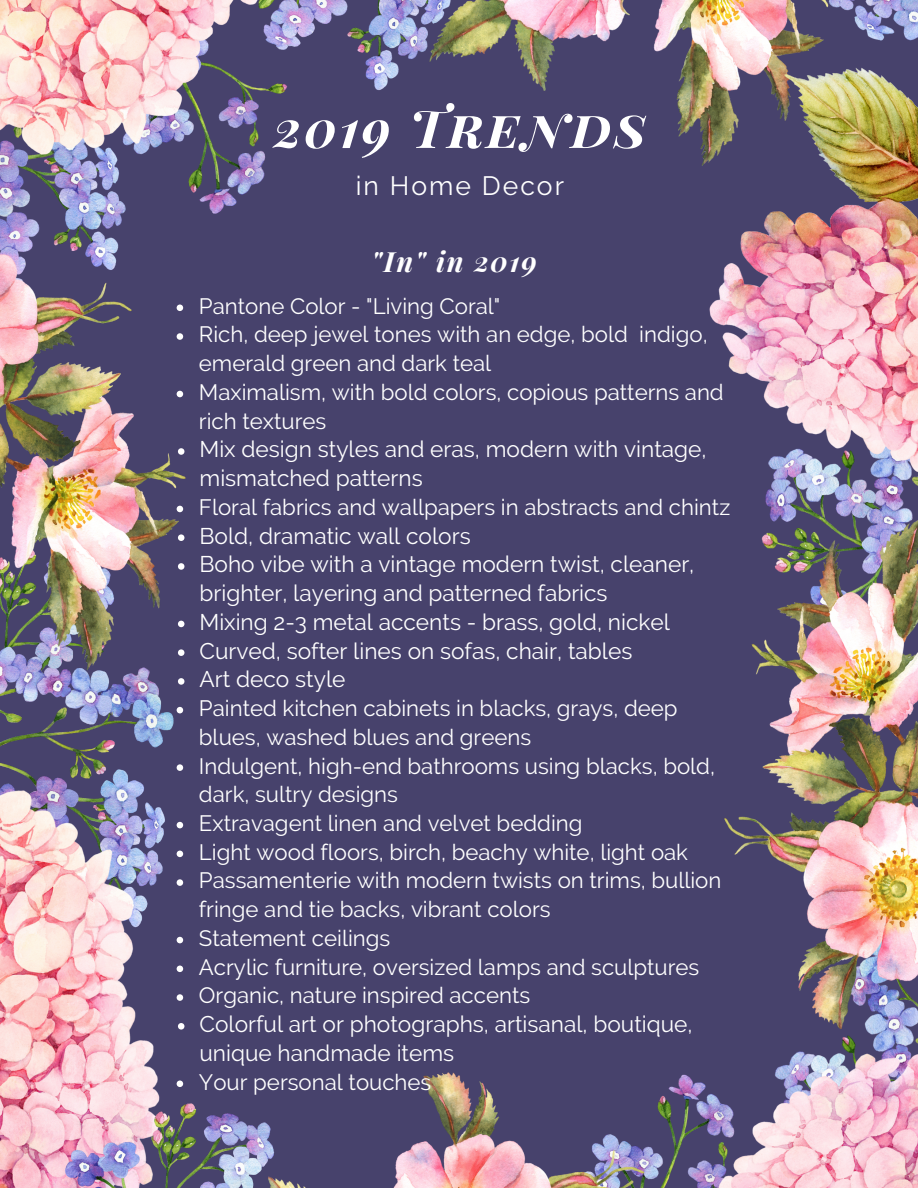
<style>
.page{position:relative;width:918px;height:1188px;background:#fff}
.page>*{position:absolute;margin:0;border:0;box-sizing:border-box;transform-origin:0 0}
.t1{font:italic 700 52.5px "Playfair Display SC";letter-spacing:.05em;color:#fff}
.t2{font:italic 700 27.9px "Playfair Display";letter-spacing:.06em;color:#fff}
.t3{font:26.55px "Raleway";letter-spacing:.075em;color:#fff}
.t4{font:22.65px/28.8px "Raleway";color:#fff}
.t5{font:22.2px/28.8px "Raleway";color:#fff}
</style>
<div class="page">
<img style="left:0;top:0;width:918px;height:1188px">
<svg style="left:177px;top:305px;width:6px;height:6px"></svg>
<svg style="left:177px;top:333px;width:6px;height:7px"></svg>
<svg style="left:177px;top:391px;width:6px;height:6px"></svg>
<svg style="left:178px;top:448px;width:6px;height:7px"></svg>
<svg style="left:177px;top:506px;width:6px;height:6px"></svg>
<svg style="left:178px;top:534px;width:6px;height:7px"></svg>
<svg style="left:178px;top:563px;width:6px;height:7px"></svg>
<svg style="left:178px;top:621px;width:6px;height:6px"></svg>
<svg style="left:178px;top:649px;width:6px;height:7px"></svg>
<svg style="left:178px;top:678px;width:6px;height:7px"></svg>
<svg style="left:177px;top:707px;width:6px;height:6px"></svg>
<svg style="left:177px;top:764px;width:6px;height:7px"></svg>
<svg style="left:177px;top:822px;width:6px;height:6px"></svg>
<svg style="left:177px;top:851px;width:6px;height:6px"></svg>
<svg style="left:177px;top:879px;width:6px;height:7px"></svg>
<svg style="left:177px;top:937px;width:6px;height:6px"></svg>
<svg style="left:177px;top:966px;width:6px;height:6px"></svg>
<svg style="left:177px;top:994px;width:6px;height:7px"></svg>
<svg style="left:178px;top:1023px;width:6px;height:7px"></svg>
<svg style="left:177px;top:1081px;width:6px;height:6px"></svg>
<h1 class="t1" style="left:274px;top:91px;width:374px">2019 Trends</h1>
<p class="t3" style="left:356px;top:170px;width:210px">in Home Decor</p>
<p class="t2" style="left:371px;top:242px;width:167px">"In" in 2019</p>
<p class="t5" style="left:199px;top:291px;width:526px">Pantone Color - "Living Coral"<br>Rich, deep jewel tones with an edge, bold indigo, emerald green and dark teal<br>Maximalism, with bold colors, copious patterns and rich textures</p>
<p class="t4" style="left:200px;top:435px;width:509px">Mix design styles and eras, modern with vintage, mismatched patterns</p>
<p class="t5" style="left:199px;top:493px;width:533px">Floral fabrics and wallpapers in abstracts and chintz</p>
<p class="t4" style="left:200px;top:521px;width:496px">Bold, dramatic wall colors<br>Boho vibe with a vintage modern twist, cleaner, brighter, layering and patterned fabrics<br>Mixing 2-3 metal accents - brass, gold, nickel Curved, softer lines on sofas, chair, tables<br>Art deco style</p>
<p class="t5" style="left:199px;top:694px;width:524px">Painted kitchen cabinets in blacks, grays, deep blues, washed blues and greens<br>Indulgent, high-end bathrooms using blacks, bold, dark, sultry designs<br>Extravagent linen and velvet bedding<br>Light wood floors, birch, beachy white, light oak Passamenterie with modern twists on trims, bullion fringe and tie backs, vibrant colors<br>Statement ceilings<br>Acrylic furniture, oversized lamps and sculptures Organic, nature inspired accents</p>
<p class="t4" style="left:200px;top:1010px;width:495px">Colorful art or photographs, artisanal, boutique, unique handmade items</p>
<p class="t5" style="left:199px;top:1067px;width:234px">Your personal touches</p>
</div>
